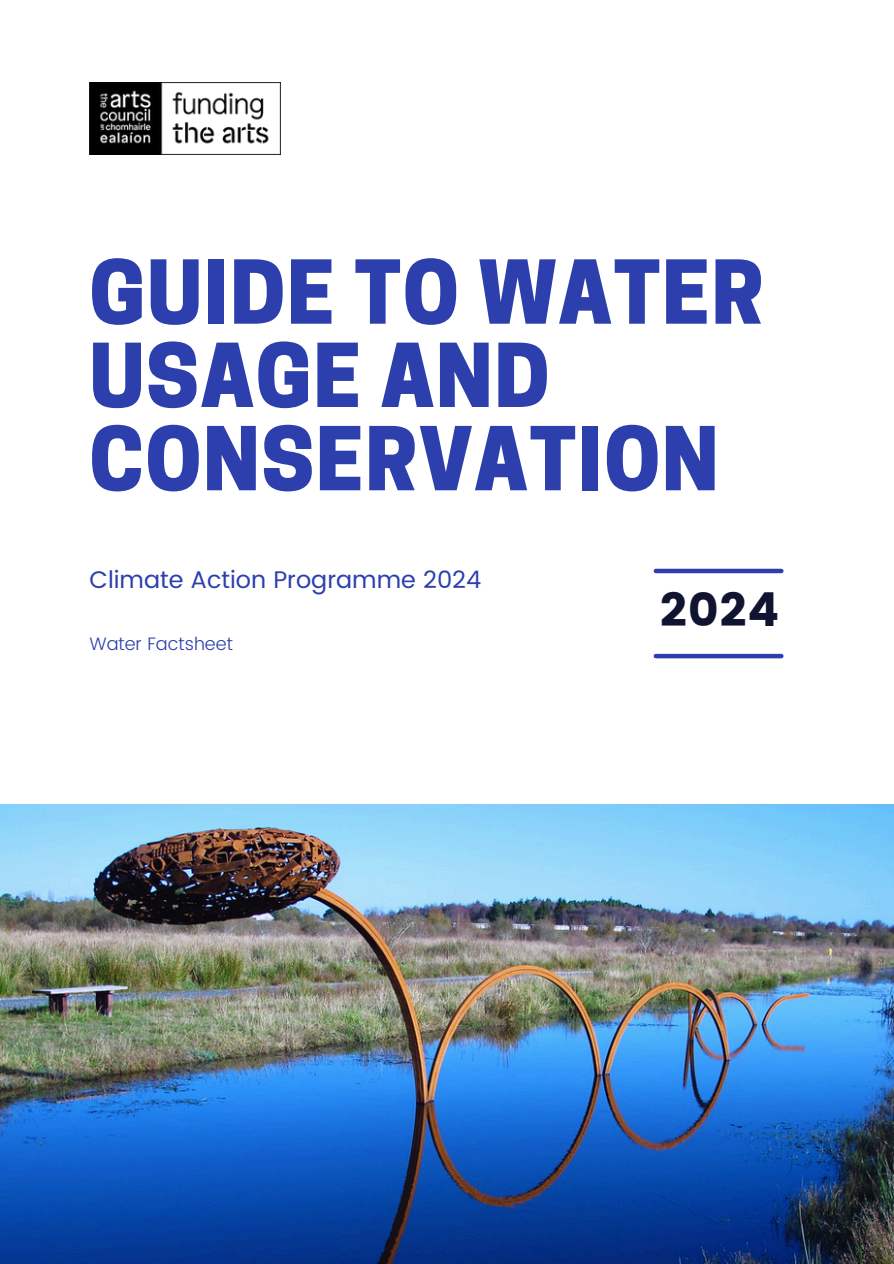
<style>
.page{position:relative;width:894px;height:1264px;background:#fff}
.page>*{position:absolute;margin:0;border:0;box-sizing:border-box;transform-origin:0 0}
.t1{font:800 82.5px/83.2px "Cooper Hewitt";letter-spacing:.02em;color:#2c3fad}
.t2{font:46.8px "Poppins";color:#101430}
.t3{font:24px "Poppins";color:#2c3fad}
.t4{font:300 18px "Poppins";color:#2c3fad}
</style>
<div class="page">
<div style="left:655px;top:568px;width:126px;height:5px;background:#2c3fad"></div>
<hr style="left:655px;top:654px;width:126px;height:4px;background:#2c3fad">
<img style="left:89px;top:82px;width:192px;height:72px">
<img style="left:0;top:804px;width:893px;height:459px">
<p class="t1" style="left:89px;top:261px;width:675px">GUIDE TO WATER<br>USAGE AND<br>CONSERVATION</p>
<h3 class="t3" style="left:89px;top:565px;width:393px">Climate Action Programme 2024</h3>
<p class="t4" style="left:89px;top:633px;width:145px">Water Factsheet</p>
<h1 class="t2" style="left:660px;top:582px;width:120px">2024</h1>
</div>
